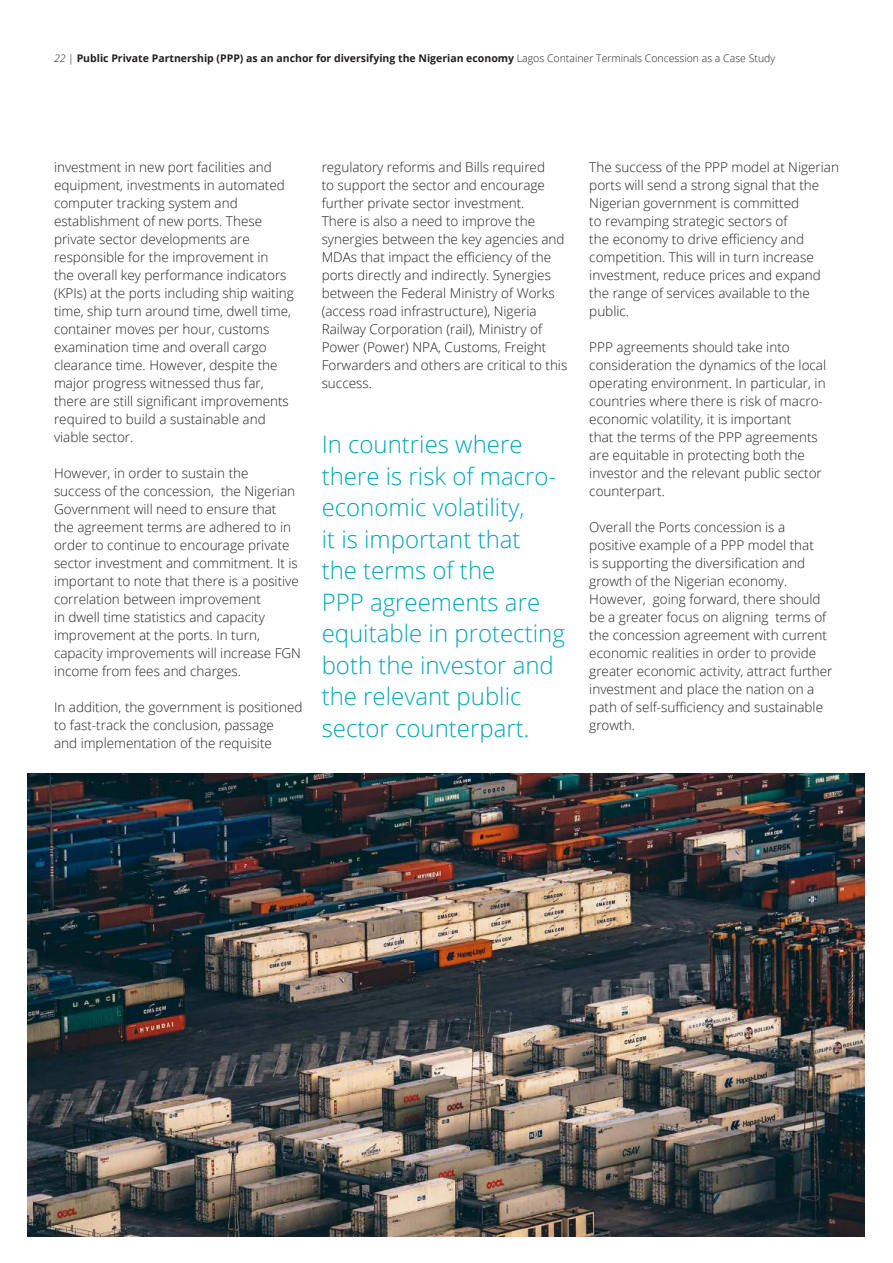
<style>
.page{position:relative;width:893px;height:1263px;background:#fff}
.page>*{position:absolute;margin:0;border:0;box-sizing:border-box;transform-origin:0 0}
.t1{font:300 24px/31.5px "Open Sans";color:#00a6b9}
.t2{font:300 13.5px/18px "Open Sans";color:#231f20}
.t3{font:700 10.5px "Open Sans";color:#231f20}
.s1{font-weight:300;font-style:italic}
.s2{font-weight:300}
</style>
<div class="page">
<img style="left:27px;top:774px;width:837px;height:462px">
<p class="t3" style="left:54px;top:51px;width:723px"><span class="s1">22</span> <span class="s2">|</span> Public Private Partnership (PPP) as an anchor for diversifying the Nigerian economy <span class="s2">Lagos Container Terminals Concession as a Case Study</span></p>
<p class="t2" style="left:54px;top:158px;width:241px">investment in new port facilities and equipment, investments in automated computer tracking system and establishment of new ports. These private sector developments are responsible for the improvement in<br>the overall key performance indicators (KPIs) at the ports including ship waiting time, ship turn around time, dwell time, container moves per hour, customs examination time and overall cargo clearance time. However, despite the major progress witnessed thus far, there are still significant improvements required to build a sustainable and viable sector.</p>
<p class="t2" style="left:54px;top:464px;width:248px">However, in order to sustain the<br>success of the concession, the Nigerian Government will need to ensure that<br>the agreement terms are adhered to in order to continue to encourage private sector investment and commitment. It is important to note that there is a positive correlation between improvement<br>in dwell time statistics and capacity improvement at the ports. In turn, capacity improvements will increase FGN income from fees and charges.</p>
<p class="t2" style="left:54px;top:698px;width:250px">In addition, the government is positioned to fast-track the conclusion, passage<br>and implementation of the requisite</p>
<p class="t2" style="left:322px;top:158px;width:247px">regulatory reforms and Bills required<br>to support the sector and encourage further private sector investment.<br>There is also a need to improve the synergies between the key agencies and MDAs that impact the efficiency of the ports directly and indirectly. Synergies between the Federal Ministry of Works (access road infrastructure), Nigeria Railway Corporation (rail), Ministry of Power (Power) NPA, Customs, Freight Forwarders and others are critical to this success.</p>
<h1 class="t1" style="left:322px;top:428px;width:245px">In countries where there is risk of macro&shy;economic volatility,<br>it is important that<br>the terms of the<br>PPP agreements are equitable in protecting both the investor and the relevant public sector counterpart.</h1>
<p class="t2" style="left:589px;top:158px;width:251px">The success of the PPP model at Nigerian ports will send a strong signal that the Nigerian government is committed<br>to revamping strategic sectors of<br>the economy to drive efficiency and competition. This will in turn increase investment, reduce prices and expand the range of services available to the public.</p>
<p class="t2" style="left:589px;top:338px;width:238px">PPP agreements should take into consideration the dynamics of the local operating environment. In particular, in countries where there is risk of macro&shy;economic volatility, it is important<br>that the terms of the PPP agreements are equitable in protecting both the investor and the relevant public sector counterpart.</p>
<p class="t2" style="left:589px;top:518px;width:245px">Overall the Ports concession is a positive example of a PPP model that<br>is supporting the diversification and growth of the Nigerian economy.<br>However, going forward, there should be a greater focus on aligning terms of the concession agreement with current economic realities in order to provide greater economic activity, attract further investment and place the nation on a path of self-sufficiency and sustainable growth.</p>
</div>
